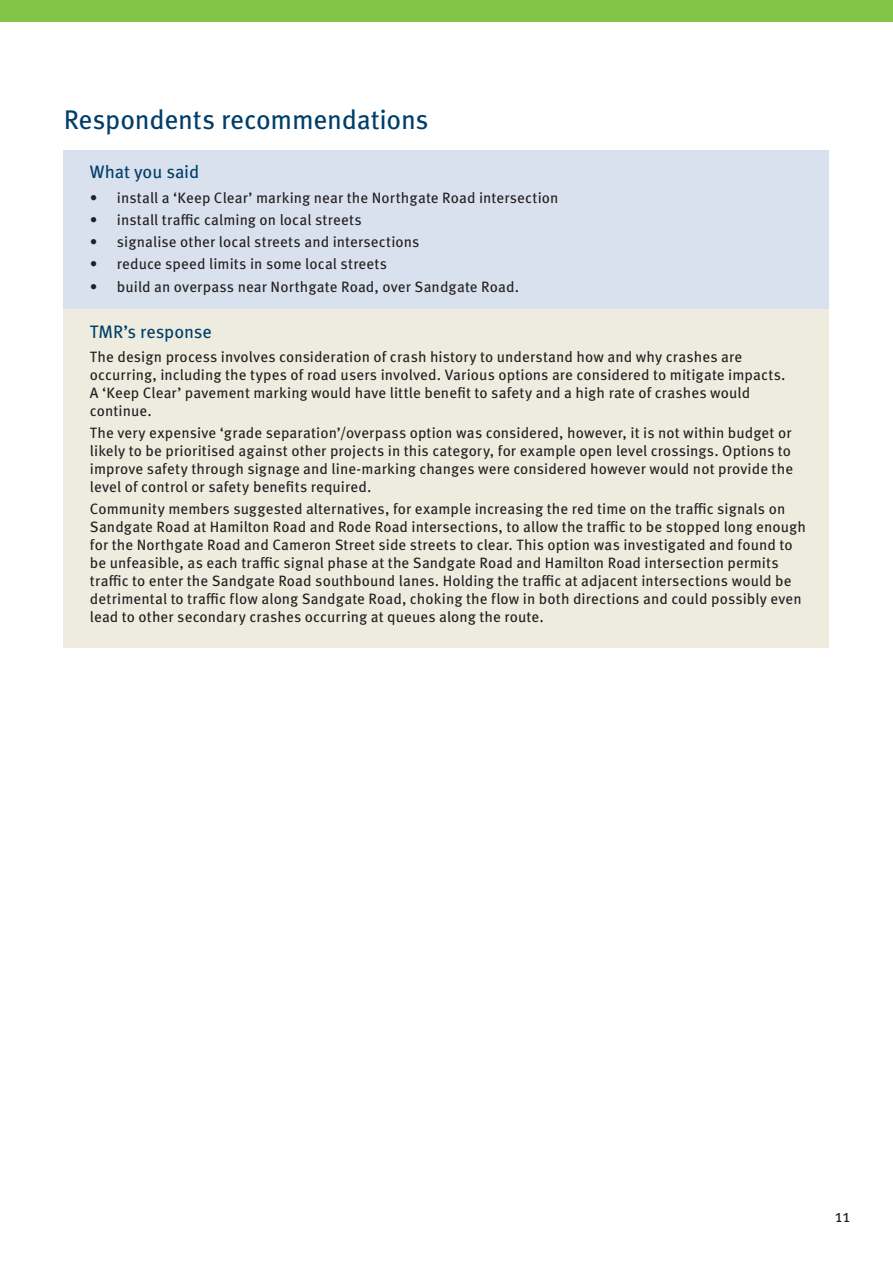
<style>
.page{position:relative;width:893px;height:1263px;background:#fff}
.page>*{position:absolute;margin:0;border:0;box-sizing:border-box;transform-origin:0 0}
.Heading_1_META{font:27px "Meta Pro";letter-spacing:-.01em;color:#003e69}
.Heading_1_META-2{font:18px "Meta Pro";letter-spacing:-.005em;color:#003e69}
.Bullets_2_META{font:18px "Meta Normal";color:#231f20}
.Heading_1_META-3{font:15px/18px "Meta Pro";letter-spacing:.005em;color:#231f20}
</style>
<div class="page">
<div style="left:0;top:0;width:893px;height:21px;background:#83c447"></div>
<div style="left:64px;top:150px;width:765px;height:497px;background:#edecdf"></div>
<div style="left:64px;top:150px;width:765px;height:158px;background:#d9e1ee"></div>
<p class="Heading_1_META" style="left:64px;top:99px;width:366px">Respondents recommendations</p>
<p class="Heading_1_META-2" style="left:90px;top:158px;width:111px">What you said</p>
<p class="Heading_1_META-3" style="left:90px;top:187px;width:470px">• install a ‘Keep Clear’ marking near the Northgate Road intersection</p>
<p class="Heading_1_META-3" style="left:90px;top:210px;width:273px">• install traffic calming on local streets</p>
<p class="Heading_1_META-3" style="left:90px;top:232px;width:331px">• signalise other local streets and intersections</p>
<p class="Heading_1_META-3" style="left:90px;top:254px;width:299px">• reduce speed limits in some local streets</p>
<p class="Heading_1_META-3" style="left:90px;top:276px;width:431px">• build an overpass near Northgate Road, over Sandgate Road.</p>
<p class="Heading_1_META-2" style="left:90px;top:317px;width:123px">TMR’s response</p>
<p class="Heading_1_META-3" style="left:90px;top:347px;width:697px">The design process involves consideration of crash history to understand how and why crashes are occurring, including the types of road users involved. Various options are considered to mitigate impacts.<br>A ‘Keep Clear’ pavement marking would have little benefit to safety and a high rate of crashes would continue.</p>
<p class="Heading_1_META-3" style="left:90px;top:423px;width:705px">The very expensive ‘grade separation’/overpass option was considered, however, it is not within budget or likely to be prioritised against other projects in this category, for example open level crossings. Options to improve safety through signage and line-marking changes were considered however would not provide the level of control or safety benefits required.</p>
<p class="Heading_1_META-3" style="left:90px;top:499px;width:718px">Community members suggested alternatives, for example increasing the red time on the traffic signals on Sandgate Road at Hamilton Road and Rode Road intersections, to allow the traffic to be stopped long enough for the Northgate Road and Cameron Street side streets to clear. This option was investigated and found to be unfeasible, as each traffic signal phase at the Sandgate Road and Hamilton Road intersection permits traffic to enter the Sandgate Road southbound lanes. Holding the traffic at adjacent intersections would be detrimental to traffic flow along Sandgate Road, choking the flow in both directions and could possibly even lead to other secondary crashes occurring at queues along the route.</p>
<p class="Bullets_2_META" style="left:835px;top:1205px;width:17px">11</p>
</div>
